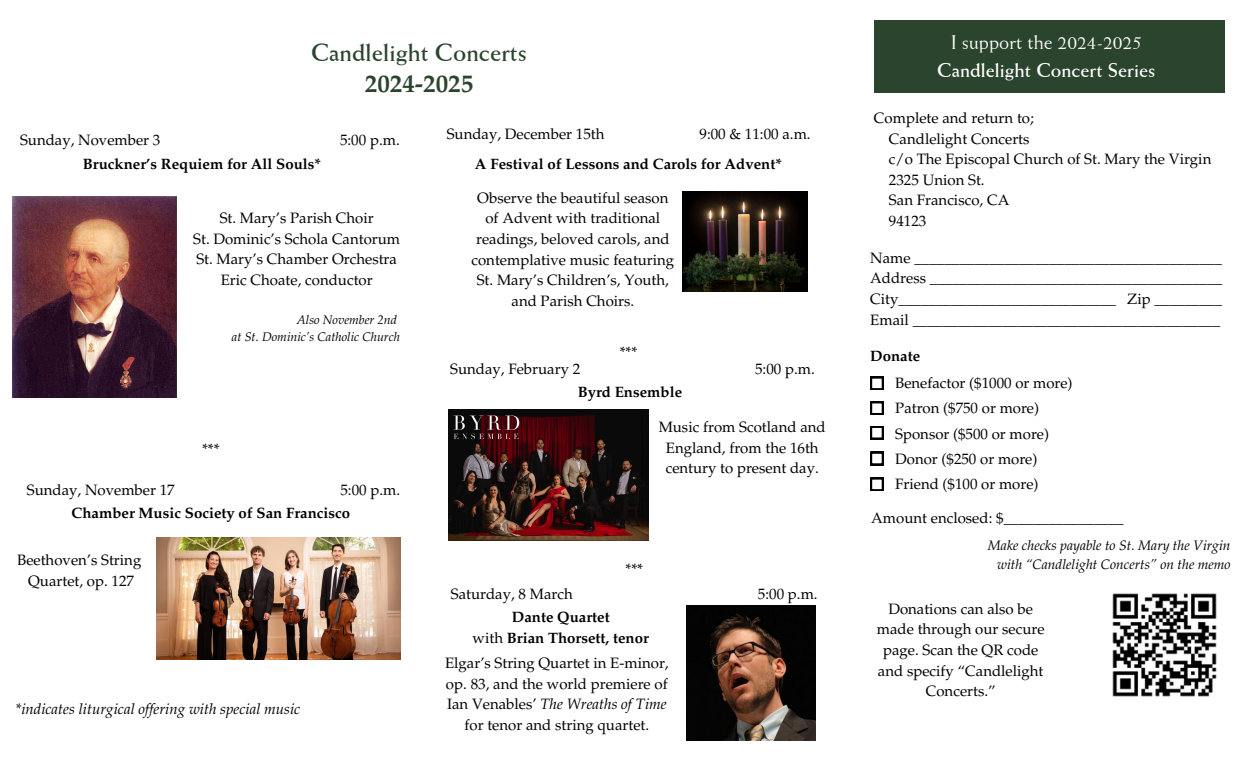
<style>
.page{position:relative;width:1260px;height:765px;background:#fff}
.page>*{position:absolute;margin:0;border:0;box-sizing:border-box;transform-origin:0 0}
.t1{font:700 25px/31px "Weiss BT";color:#2a442d;text-align:center}
.t2{font:700 20px/27.2px "Weiss BT";color:#fff;text-align:center}
.t3{font:15px/20.6px "Palatino LT Pro";color:#000;text-align:center}
.t4{font:700 15px/20.6px "Palatino LT Pro";color:#000;text-align:center}
.t5{font:italic 15px "Palatino LT Pro";color:#000}
.t6{font:italic 13.75px/18.8px "Palatino LT Pro";color:#000;text-align:right}
.t7{font:italic 12.5px "Palatino LT Pro";color:#000}
.s1{font-family:"Palatino LT Pro"}
.s2{font-weight:400}
.s3{font-style:italic}
</style>
<div class="page">
<img style="left:157px;top:537px;width:243px;height:122px">
<img style="left:12px;top:196px;width:164px;height:202px">
<img style="left:1112px;top:593px;width:105px;height:104px">
<img style="left:448px;top:409px;width:201px;height:131px">
<div style="left:874px;top:21px;width:350px;height:72px;background:#2a442d"></div>
<svg style="left:870px;top:377px;width:13px;height:13px"></svg>
<svg style="left:870px;top:402px;width:13px;height:13px"></svg>
<svg style="left:870px;top:426px;width:13px;height:13px"></svg>
<svg style="left:870px;top:452px;width:13px;height:13px"></svg>
<svg style="left:870px;top:478px;width:13px;height:13px"></svg>
<img style="left:686px;top:605px;width:129px;height:135px">
<img style="left:682px;top:192px;width:126px;height:99px">
<p class="t1" style="left:311px;top:36px;width:217px">Candlelight Concerts<br><span class="s1">2024-2025</span></p>
<p class="t3" style="left:20px;top:131px;width:142px">Sunday, November 3</p>
<h4 class="t3" style="left:340px;top:131px;width:61px">5:00 p.m.</h4>
<h4 class="t4" style="left:83px;top:155px;width:240px">Bruckner’s Requiem for All Souls*</h4>
<p class="t3" style="left:193px;top:209px;width:208px">St. Mary’s Parish Choir<br>St. Dominic’s Schola Cantorum<br>St. Mary’s Chamber Orchestra<br>Eric Choate, conductor</p>
<h4 class="t7" style="left:297px;top:315px;width:102px">Also November 2nd</h4>
<h3 class="t7" style="left:232px;top:332px;width:170px">at St. Dominic’s Catholic Church</h3>
<p class="t3" style="left:27px;top:481px;width:149px">Sunday, November 17</p>
<h4 class="t3" style="left:202px;top:440px;width:19px">***</h4>
<h4 class="t3" style="left:340px;top:481px;width:61px">5:00 p.m.</h4>
<h4 class="t4" style="left:72px;top:504px;width:280px">Chamber Music Society of San Francisco</h4>
<h4 class="t3" style="left:17px;top:551px;width:126px">Beethoven’s String<br>Quartet, op. 127</h4>
<p class="t5" style="left:16px;top:703px;width:286px">*indicates liturgical of ering with special music</p>
<h4 class="t3" style="left:447px;top:125px;width:159px">Sunday, December 15th</h4>
<p class="t4" style="left:475px;top:155px;width:309px">A Festival of Lessons and Carols for Advent*</p>
<h4 class="t3" style="left:471px;top:189px;width:204px">Observe the beautiful season of Advent with traditional readings, beloved carols, and contemplative music featuring<br>St. Mary’s Children’s, Youth, and Parish Choirs.</h4>
<h3 class="t3" style="left:700px;top:125px;width:113px">9:00 &amp; 11:00 a.m.</h3>
<h4 class="t3" style="left:620px;top:343px;width:19px">***</h4>
<p class="t3" style="left:450px;top:360px;width:131px">Sunday, February 2</p>
<p class="t4" style="left:578px;top:383px;width:106px">Byrd Ensemble</p>
<p class="t3" style="left:659px;top:418px;width:168px">Music from Scotland and<br>England, from the 16th century to present day.</p>
<p class="t3" style="left:755px;top:360px;width:61px">5:00 p.m.</p>
<p class="t3" style="left:626px;top:560px;width:19px">***</p>
<h4 class="t3" style="left:451px;top:585px;width:123px">Saturday, 8 March</h4>
<h4 class="t4" style="left:473px;top:609px;width:178px">Dante Quartet<br><span class="s2">with</span> Brian Thorsett, tenor</h4>
<p class="t3" style="left:445px;top:654px;width:225px">Elgar’s String Quartet in E-minor, op. 83, and the world premiere of<br>Ian Venables’ <span class="s3">The Wreaths of Time </span>for tenor and string quartet.</p>
<h4 class="t3" style="left:758px;top:585px;width:61px">5:00 p.m.</h4>
<h3 class="t2" style="left:937px;top:28px;width:220px"><span class="s2">I support the 2024-2025<br></span>Candlelight Concert Series</h3>
<h4 class="t3" style="left:889px;top:109px;width:324px;text-align:left;text-indent:-15px">Complete and return to;<br>Candlelight Concerts<br>c/o The Episcopal Church of St. Mary the Virgin<br>2325 Union St.<br>San Francisco, CA<br>94123</h4>
<p class="t3" style="left:870px;top:249px;width:354px;text-align:justify">Name _________________________________________ Address _______________________________________ City_____________________________ Zip _________ Email _________________________________________</p>
<h4 class="t4" style="left:870px;top:348px;width:51px">Donate</h4>
<h1 class="t3" style="left:895px;top:372px;width:179px;line-height:25.2px;text-align:left">Benefactor ($1000 or more)<br>Patron ($750 or more)<br>Sponsor ($500 or more)<br>Donor ($250 or more)<br>Friend ($100 or more)</h1>
<h4 class="t3" style="left:871px;top:510px;width:254px">Amount enclosed: $________________</h4>
<h4 class="t6" style="left:988px;top:538px;width:244px">Make checks payable to St. Mary the Virgin with “Candlelight Concerts” on the memo</h4>
<h3 class="t3" style="left:877px;top:600px;width:169px">Donations can also be made through our secure page. Scan the QR code and specify “Candlelight<br>Concerts.”</h3>
</div>
